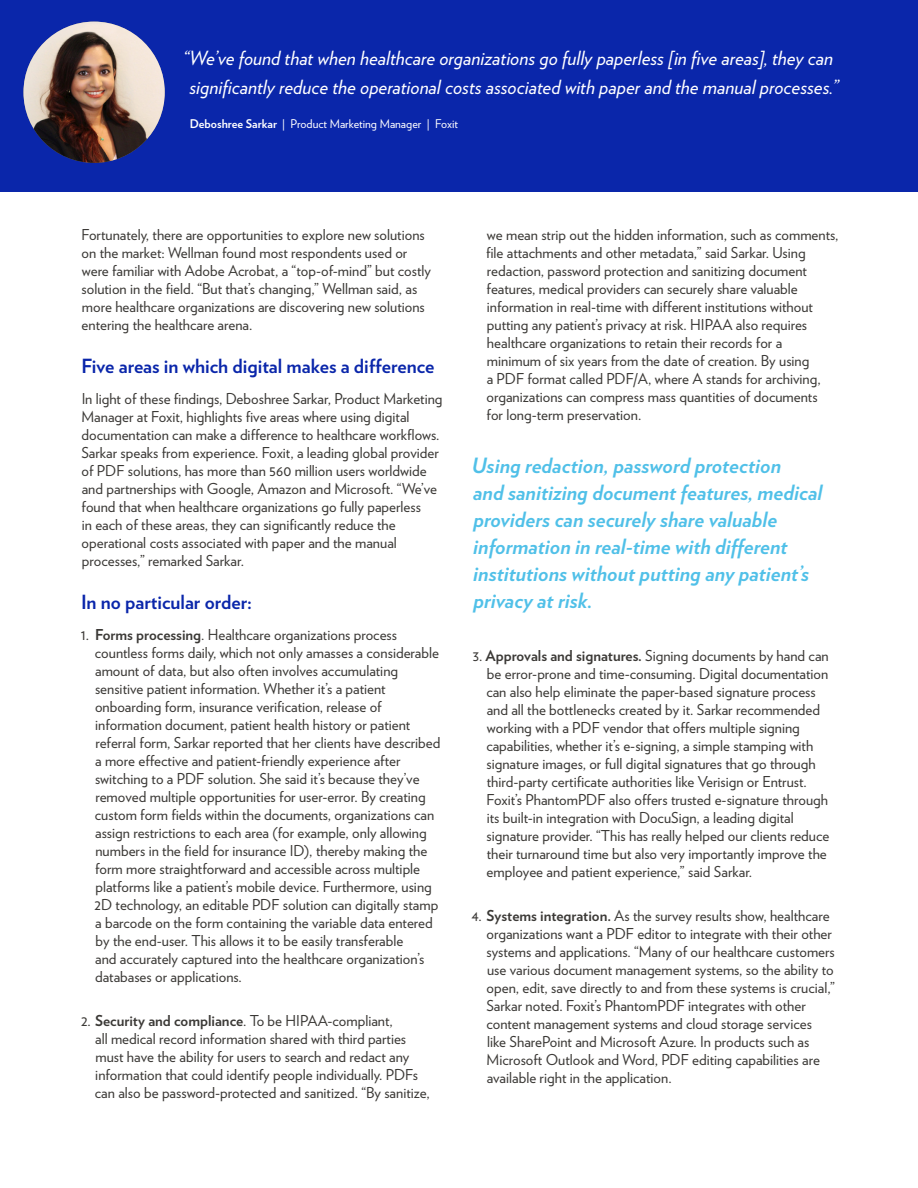
<style>
.page{position:relative;width:918px;height:1188px;background:#fff}
.page>*{position:absolute;margin:0;border:0;box-sizing:border-box;transform-origin:0 0}
.t1{font:italic 700 21px/27px "Verlag";color:#50c0e8}
.t2{font:italic 19.5px/28.5px "Verlag";color:#fff;text-align:center}
.t3{font:700 19.5px "Verlag";color:#0a26aa}
.t4{font:15px/18px "Verlag";color:#3b3936}
.t5{font:12px "Verlag";color:#fff}
.s1{font-weight:700}
</style>
<div class="page">
<div style="left:0;top:0;width:918px;height:191px;background:#0a26aa"></div>
<img style="left:23px;top:22px;width:142px;height:141px;border-radius:71px">
<h2 class="t2" style="left:183px;top:43px;width:657px">“We’ve found that when healthcare organizations go fully paperless [in five areas], they can significantly reduce the operational costs associated with paper and the manual processes.”</h2>
<p class="t5" style="left:190px;top:115px;width:270px"><span class="s1">Deboshree Sarkar</span> | Product Marketing Manager | Foxit</p>
<p class="t4" style="left:82px;top:225px;width:351px">Fortunately, there are opportunities to explore new solutions on the market: Wellman found most respondents used or were familiar with Adobe Acrobat, a “top-of-mind” but costly solution in the field. “But that’s changing,” Wellman said, as more healthcare organizations are discovering new solutions entering the healthcare arena.</p>
<h2 class="t3" style="left:81px;top:350px;width:355px">Five areas in which digital makes a difference</h2>
<p class="t4" style="left:81px;top:389px;width:363px">In light of these findings, Deboshree Sarkar, Product Marketing Manager at Foxit, highlights five areas where using digital documentation can make a difference to healthcare workflows.<br>Sarkar speaks from experience. Foxit, a leading global provider of PDF solutions, has more than 560 million users worldwide and partnerships with Google, Amazon and Microsoft. “We’ve found that when healthcare organizations go fully paperless<br>in each of these areas, they can significantly reduce the operational costs associated with paper and the manual processes,” remarked Sarkar.</p>
<h2 class="t3" style="left:81px;top:587px;width:172px">In no particular order:</h2>
<p class="t4" style="left:95px;top:625px;width:347px;text-indent:-14px">1. <span class="s1">Forms processing</span>. Healthcare organizations process countless forms daily, which not only amasses a considerable amount of data, but also often involves accumulating sensitive patient information. Whether it’s a patient onboarding form, insurance verification, release of information document, patient health history or patient referral form, Sarkar reported that her clients have described a more effective and patient-friendly experience after switching to a PDF solution. She said it’s because they’ve removed multiple opportunities for user-error. By creating custom form fields within the documents, organizations can assign restrictions to each area (for example, only allowing numbers in the field for insurance ID), thereby making the form more straightforward and accessible across multiple platforms like a patient’s mobile device. Furthermore, using 2D technology, an editable PDF solution can digitally stamp a barcode on the form containing the variable data entered by the end-user. This allows it to be easily transferable<br>and accurately captured into the healthcare organization’s databases or applications.</p>
<p class="t4" style="left:95px;top:1011px;width:336px;text-indent:-14px">2. <span class="s1">Security and compliance</span>. To be HIPAA-compliant,<br>all medical record information shared with third parties must have the ability for users to search and redact any information that could identify people individually. PDFs can also be password-protected and sanitized. “By sanitize,</p>
<p class="t4" style="left:486px;top:225px;width:354px">we mean strip out the hidden information, such as comments, file attachments and other metadata,” said Sarkar. Using redaction, password protection and sanitizing document features, medical providers can securely share valuable information in real-time with different institutions without putting any patient’s privacy at risk. HIPAA also requires healthcare organizations to retain their records for a minimum of six years from the date of creation. By using<br>a PDF format called PDF/A, where A stands for archiving, organizations can compress mass quantities of documents<br>for long-term preservation.</p>
<h1 class="t1" style="left:472px;top:451px;width:352px">Using redaction, password protection<br>and sanitizing document features, medical providers can securely share valuable information in real-time with different institutions without putting any patient’s privacy at risk.</h1>
<p class="t4" style="left:486px;top:646px;width:345px;text-indent:-13px">3. <span class="s1">Approvals and signatures.</span> Signing documents by hand can be error-prone and time-consuming. Digital documentation can also help eliminate the paper-based signature process and all the bottlenecks created by it. Sarkar recommended working with a PDF vendor that offers multiple signing capabilities, whether it’s e-signing, a simple stamping with signature images, or full digital signatures that go through third-party certificate authorities like Verisign or Entrust.<br>Foxit’s PhantomPDF also offers trusted e-signature through its built-in integration with DocuSign, a leading digital signature provider. “This has really helped our clients reduce their turnaround time but also very importantly improve the employee and patient experience,” said Sarkar.</p>
<p class="t4" style="left:486px;top:906px;width:350px;text-indent:-15px">4. <span class="s1">Systems integration.</span> As the survey results show, healthcare organizations want a PDF editor to integrate with their other systems and applications. “Many of our healthcare customers use various document management systems, so the ability to open, edit, save directly to and from these systems is crucial,” Sarkar noted. Foxit’s PhantomPDF integrates with other content management systems and cloud storage services<br>like SharePoint and Microsoft Azure. In products such as Microsoft Outlook and Word, PDF editing capabilities are available right in the application.</p>
</div>
